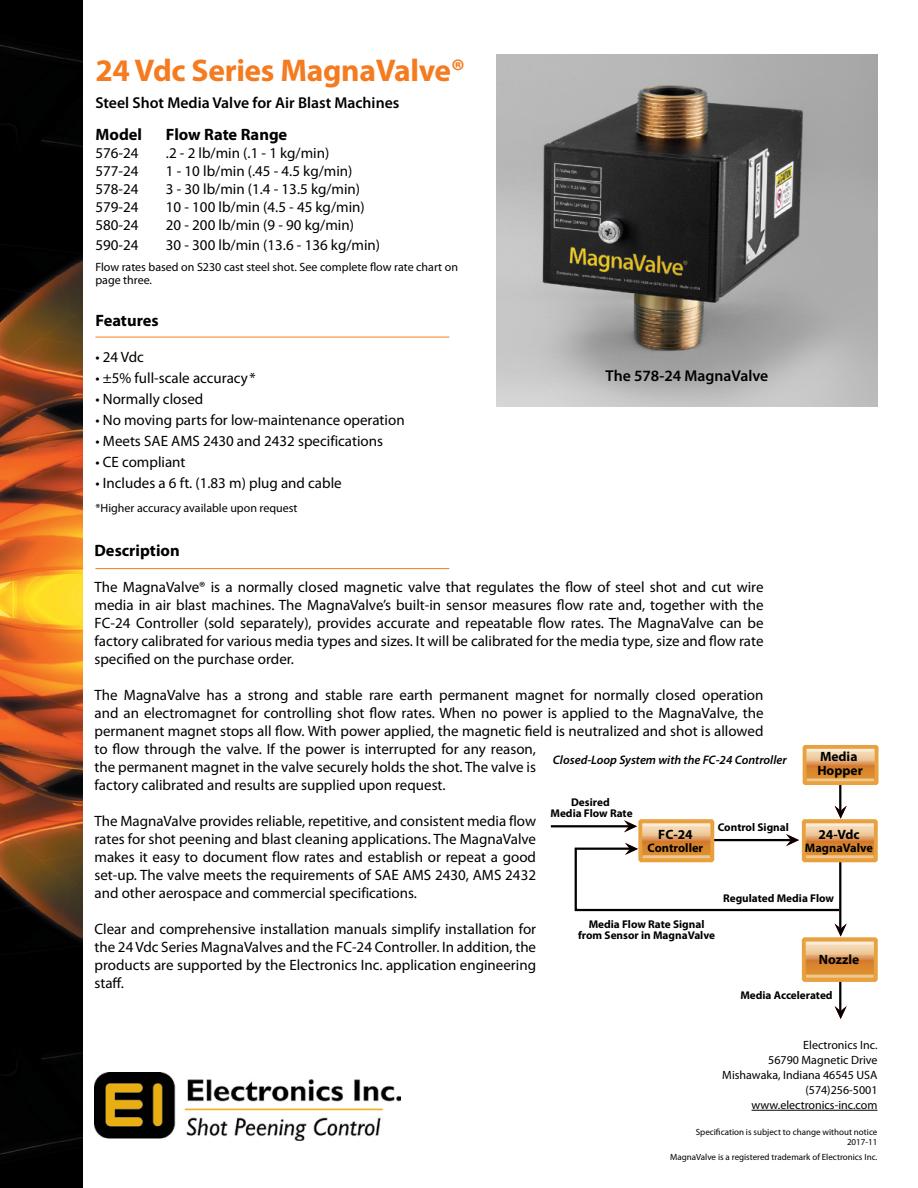
<style>
.page{position:relative;width:918px;height:1188px;background:#fff}
.page>*{position:absolute;margin:0;border:0;box-sizing:border-box;transform-origin:0 0}
.t1{font:700 31.5px "Myriad Pro";letter-spacing:-.01em;color:#f47b20}
.t2{font:700 16.5px "Myriad Pro";color:#000}
.t3{font:600 15.75px "Myriad Pro";color:#000}
.t4{font:15px/18px "Myriad Pro";color:#000;text-align:justify}
.t5{font:700 13.5px/13.5px "Myriad Pro";color:#000}
.t6{font:italic 600 12.3px "Myriad Pro";color:#000}
.t7{font:700 12.3px "Myriad Pro";color:#000}
.t8{font:12px/15px "Myriad Pro";color:#000}
.t9{font:700 11.25px/11.2px "Myriad Pro";color:#000;text-align:center}
.t10{font:9px/10.5px "Myriad Pro";color:#000;text-align:right}
</style>
<div class="page">
<img style="left:0;top:0;width:82px;height:1188px">
<img style="left:496px;top:54px;width:382px;height:352px">
<hr style="left:95px;top:337px;width:354px;height:1px;background:#f47b20">
<img style="left:94px;top:1072px;width:306px;height:69px">
<hr style="left:752px;top:1110px;width:126px;height:1px;background:#000">
<hr style="left:95px;top:568px;width:354px;height:1px;background:#f47b20">
<hr style="left:839px;top:980px;width:2px;height:35px;background:#000">
<hr style="left:839px;top:858px;width:2px;height:74px;background:#000">
<hr style="left:839px;top:772px;width:2px;height:42px;background:#000">
<div style="left:802px;top:937px;width:76px;height:45px;border:4px solid #e8a13e"></div>
<svg style="left:804px;top:924px;width:72px;height:56px"></svg>
<div style="left:802px;top:819px;width:76px;height:43px;border:4px solid #e8a13e"></div>
<svg style="left:835px;top:1006px;width:12px;height:13px"></svg>
<hr style="left:551px;top:825px;width:80px;height:2px;background:#000">
<svg style="left:573px;top:806px;width:303px;height:106px"></svg>
<div style="left:803px;top:745px;width:76px;height:40px;border:4px solid #e8a13e"></div>
<svg style="left:804px;top:746px;width:73px;height:38px;background:#e5a963"></svg>
<h1 class="t1" style="left:95px;top:50px;width:371px">24 Vdc Series MagnaValve®</h1>
<p class="t3" style="left:95px;top:93px;width:305px">Steel Shot Media Valve for Air Blast Machines</p>
<p class="t2" style="left:95px;top:124px;width:48px">Model</p>
<p class="t2" style="left:166px;top:124px;width:123px">Flow Rate Range</p>
<p class="t4" style="left:95px;top:144px;width:45px">576-24</p>
<p class="t4" style="left:166px;top:144px;width:165px">.2 - 2 lb/min (.1 - 1 kg/min)</p>
<p class="t4" style="left:95px;top:162px;width:45px">577-24</p>
<p class="t4" style="left:166px;top:162px;width:188px">1 - 10 lb/min (.45 - 4.5 kg/min)</p>
<p class="t4" style="left:95px;top:180px;width:45px">578-24</p>
<p class="t4" style="left:166px;top:180px;width:196px">3 - 30 lb/min (1.4 - 13.5 kg/min)</p>
<p class="t4" style="left:95px;top:198px;width:45px">579-24</p>
<p class="t4" style="left:166px;top:198px;width:200px">10 - 100 lb/min (4.5 - 45 kg/min)</p>
<p class="t4" style="left:95px;top:216px;width:45px">580-24</p>
<p class="t4" style="left:166px;top:216px;width:190px">20 - 200 lb/min (9 - 90 kg/min)</p>
<p class="t4" style="left:95px;top:235px;width:45px">590-24</p>
<p class="t4" style="left:166px;top:235px;width:216px">30 - 300 lb/min (13.6 - 136 kg/min)</p>
<p class="t8" style="left:95px;top:260px;width:364px;line-height:13.5px">Flow rates based on S230 cast steel shot. See complete flow rate chart on page three.</p>
<p class="t2" style="left:95px;top:310px;width:65px">Features</p>
<p class="t4" style="left:95px;top:348px;width:50px">• 24 Vdc</p>
<p class="t4" style="left:95px;top:369px;width:162px">• ±5% full-scale accuracy*</p>
<p class="t4" style="left:95px;top:390px;width:109px">• Normally closed</p>
<p class="t4" style="left:95px;top:411px;width:311px">• No moving parts for low-maintenance operation</p>
<p class="t4" style="left:95px;top:432px;width:289px">• Meets SAE AMS 2430 and 2432 specifications</p>
<p class="t4" style="left:95px;top:453px;width:92px">• CE compliant</p>
<p class="t4" style="left:95px;top:474px;width:248px">• Includes a 6 ft. (1.83 m) plug and cable</p>
<p class="t8" style="left:95px;top:500px;width:204px">*Higher accuracy available upon request</p>
<p class="t3" style="left:606px;top:366px;width:164px">The 578-24 MagnaValve</p>
<p class="t2" style="left:94px;top:540px;width:87px">Description</p>
<p class="t4" style="left:94px;top:578px;width:671px">The MagnaValve® is a normally closed magnetic valve that regulates the flow of steel shot and cut wire media in air blast machines. The MagnaValve’s built-in sensor measures flow rate and, together with the FC-24 Controller (sold separately), provides accurate and repeatable flow rates. The MagnaValve can be factory calibrated for various media types and sizes. It will be calibrated for the media type, size and flow rate specified on the purchase order.</p>
<p class="t4" style="left:94px;top:686px;width:671px;text-align:left">The MagnaValve has a strong and stable rare earth permanent magnet for normally closed operation and an electromagnet for controlling shot flow rates. When no power is applied to the MagnaValve, the permanent magnet stops all flow. With power applied, the magnetic field is neutralized and shot is allowed to flow through the valve. If the power is interrupted for any reason,<br>the permanent magnet in the valve securely holds the shot. The valve is<br>factory calibrated and results are supplied upon request.</p>
<p class="t4" style="left:94px;top:812px;width:443px">The MagnaValve provides reliable, repetitive, and consistent media flow rates for shot peening and blast cleaning applications. The MagnaValve makes it easy to document flow rates and establish or repeat a good set-up. The valve meets the requirements of SAE AMS 2430, AMS 2432 and other aerospace and commercial specifications.</p>
<p class="t4" style="left:94px;top:920px;width:443px">Clear and comprehensive installation manuals simplify installation for the 24 Vdc Series MagnaValves and the FC-24 Controller. In addition, the products are supported by the Electronics Inc. application engineering staff.</p>
<p class="t5" style="left:817px;top:750px;width:47px">Media<br>Hopper</p>
<p class="t6" style="left:553px;top:752px;width:235px">Closed-Loop System with the FC-24 Controller</p>
<p class="t9" style="left:550px;top:796px;width:84px">Desired<br>Media Flow Rate</p>
<p class="t9" style="left:718px;top:821px;width:73px">Control Signal</p>
<p class="t5" style="left:818px;top:827px;width:43px">24-Vdc</p>
<p class="t7" style="left:805px;top:840px;width:70px">MagnaValve</p>
<p class="t5" style="left:658px;top:827px;width:36px">FC-24</p>
<p class="t7" style="left:648px;top:840px;width:57px">Controller</p>
<p class="t9" style="left:723px;top:892px;width:112px">Regulated Media Flow</p>
<p class="t9" style="left:578px;top:918px;width:139px">Media Flow Rate Signal from Sensor in MagnaValve</p>
<p class="t5" style="left:819px;top:953px;width:42px">Nozzle</p>
<p class="t9" style="left:740px;top:989px;width:94px">Media Accelerated</p>
<p class="t8" style="left:722px;top:1037px;width:157px;text-align:right">Electronics Inc.<br>56790 Magnetic Drive<br>Mishawaka, Indiana 46545 USA (574)256-5001 www.electronics-inc.com</p>
<p class="t10" style="left:696px;top:1126px;width:183px">Specification is subject to change without notice<br>2017-11</p>
<p class="t10" style="left:670px;top:1152px;width:209px">MagnaValve is a registered trademark of Electronics Inc.</p>
</div>
